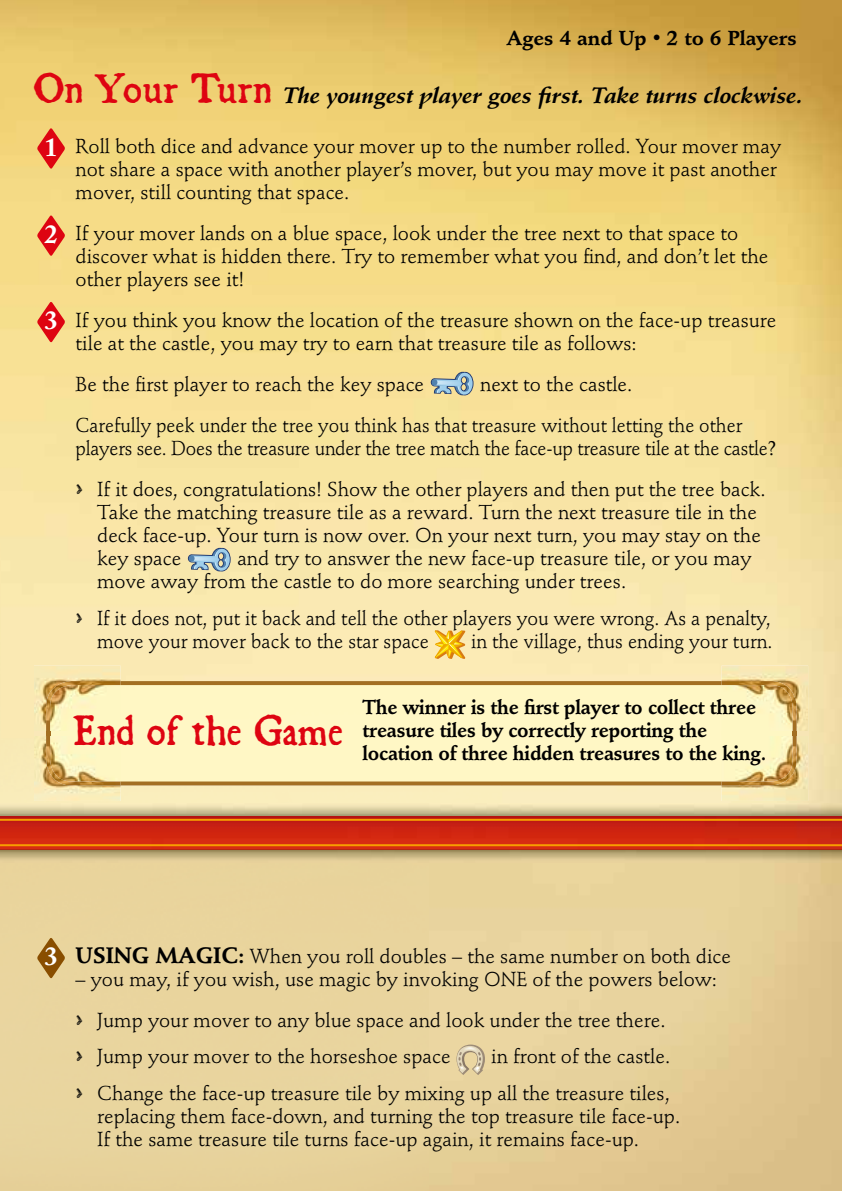
<style>
.page{position:relative;width:842px;height:1191px;background:#fff}
.page>*{position:absolute;margin:0;border:0;box-sizing:border-box;transform-origin:0 0}
.t1{font:48px "Black Beard";letter-spacing:.025em;color:#de0411}
.t2{font:700 26px "Adobe Caslon";color:#fff}
.t3{font:italic 700 22px "Stempel Schneidler";color:#000}
.t4{font:20px/23px "Stempel Schneidler";color:#000}
.t5{font:20px/41px "Stempel Schneidler";color:#000;scale:.94 1}
.t6{font:20px/23px "Stempel Schneidler";color:#000;scale:.96 1}
.t7{font:700 20px/23px "Stempel Schneidler";letter-spacing:-.01em;color:#000;scale:.94 1}
.t8{font:700 20px "Stempel Schneidler";letter-spacing:-.01em;color:#000}
.s1{font-size:16px}
.s2{font-family:"Black Beard";font-weight:400;font-style:normal;font-size:48px;color:#de0411}
.s3{font-family:"Book Antiqua"}
.s4{font-family:"Love Ya Like A Sister"}
.s5{font-weight:700;font-size:22px}
</style>
<div class="page">
<img style="left:0;top:0;width:842px;height:1191px">
<img style="left:121px;top:681px;width:600px;height:104px">
<img style="left:34px;top:665px;width:87px;height:136px">
<img style="left:46px;top:681px;width:75px;height:50px">
<img style="left:46px;top:735px;width:75px;height:50px">
<img style="left:50px;top:731px;width:71px;height:4px">
<svg style="left:34px;top:731px;width:16px;height:4px"></svg>
<img style="left:721px;top:665px;width:87px;height:136px">
<img style="left:721px;top:681px;width:76px;height:50px">
<img style="left:721px;top:735px;width:76px;height:50px">
<img style="left:721px;top:731px;width:72px;height:4px">
<svg style="left:793px;top:731px;width:15px;height:4px"></svg>
<hr style="left:0;top:818px;width:842px;height:2px;background:#f79e00">
<hr style="left:0;top:844px;width:842px;height:2px;background:#f79e00">
<svg style="left:430px;top:371px;width:44px;height:25px"></svg>
<svg style="left:187px;top:547px;width:45px;height:25px"></svg>
<svg style="left:434px;top:629px;width:32px;height:30px"></svg>
<svg style="left:37px;top:127px;width:29px;height:43px"></svg>
<svg style="left:37px;top:214px;width:29px;height:43px"></svg>
<svg style="left:37px;top:301px;width:29px;height:42px"></svg>
<svg style="left:456px;top:1044px;width:29px;height:31px"></svg>
<svg style="left:37px;top:937px;width:29px;height:42px"></svg>
<p class="t8" style="left:506px;top:26px;width:292px">Ages 4 and Up <span class="s1">•</span> 2 to 6 Players</p>
<p class="t3" style="left:34px;top:82px;width:770px"><span class="s2">On Your Turn</span> The youngest player goes first. Take turns clockwise.</p>
<h2 class="t2" style="left:44px;top:131px;width:14px">1</h2>
<p class="t4" style="left:76px;top:135px;width:707px">Roll both dice and advance your mover up to the number rolled. Your mover may not share a space with another player’s mover, but you may move it past another mover, still counting that space.</p>
<p class="t4" style="left:76px;top:222px;width:694px">If your mover lands on a blue space, look under the tree next to that space to discover what is hidden there. Try to remember what you find, and don’t let the other players see it!</p>
<p class="t4" style="left:76px;top:309px;width:702px">If you think you know the location of the treasure shown on the face-up treasure tile at the castle, you may try to earn that treasure tile as follows:</p>
<p class="t4" style="left:76px;top:373px;width:350px">Be the first player to reach the key space</p>
<h2 class="t2" style="left:44px;top:218px;width:14px">2</h2>
<h2 class="t2" style="left:44px;top:305px;width:14px">3</h2>
<p class="t4" style="left:76px;top:364px;width:668px;line-height:41px;text-indent:405px">next to the castle.<br>Carefully peek under the tree you think has that treasure without letting the other</p>
<p class="t5" style="left:76px;top:428px;width:747px">players see. Does the treasure under the tree match the face-up treasure tile at the castle<span class="s3">? </span><span class="s4">&gt;</span> If it does, congratulations! Show the other players and then put the tree back.</p>
<p class="t4" style="left:97px;top:501px;width:665px">Take the matching treasure tile as a reward. Turn the next treasure tile in the deck face-up. Your turn is now over. On your next turn, you may stay on the key space</p>
<p class="t4" style="left:97px;top:547px;width:656px;text-indent:140px">and try to answer the new face-up treasure tile, or you may move away from the castle to do more searching under trees.</p>
<p class="t6" style="left:97px;top:606px;width:703px;text-indent:-22px"><span class="s4">&gt;</span> If it does not, put it back and tell the other players you were wrong. As a penalty, move your mover back to the star space</p>
<p class="t6" style="left:471px;top:629px;width:315px">in the village, thus ending your turn.</p>
<h1 class="t1" style="left:74px;top:705px;width:270px">End of the Game</h1>
<p class="t7" style="left:362px;top:695px;width:431px">The winner is the first player to collect three treasure tiles by correctly reporting the location of three hidden treasures to the king.</p>
<h2 class="t2" style="left:44px;top:940px;width:14px">3</h2>
<p class="t4" style="left:76px;top:944px;width:657px"><span class="s5">USING MAGIC:</span> When you roll doubles – the same number on both dice</p>
<p class="t4" style="left:76px;top:958px;width:643px;line-height:41px">– you may, if you wish, use magic by invoking ONE of the powers below: <span class="s4">&gt;</span> Jump your mover to any blue space and look under the tree there.</p>
<p class="t4" style="left:76px;top:1045px;width:376px"><span class="s4">&gt;</span> Jump your mover to the horseshoe space</p>
<p class="t4" style="left:76px;top:1038px;width:596px;line-height:36.8px;text-align:right">in front of the castle.<br><span class="s4">&gt;</span> Change the face-up treasure tile by mixing up all the treasure tiles,</p>
<p class="t4" style="left:97px;top:1105px;width:585px">replacing them face-down, and turning the top treasure tile face-up.<br>If the same treasure tile turns face-up again, it remains face-up.</p>
</div>
